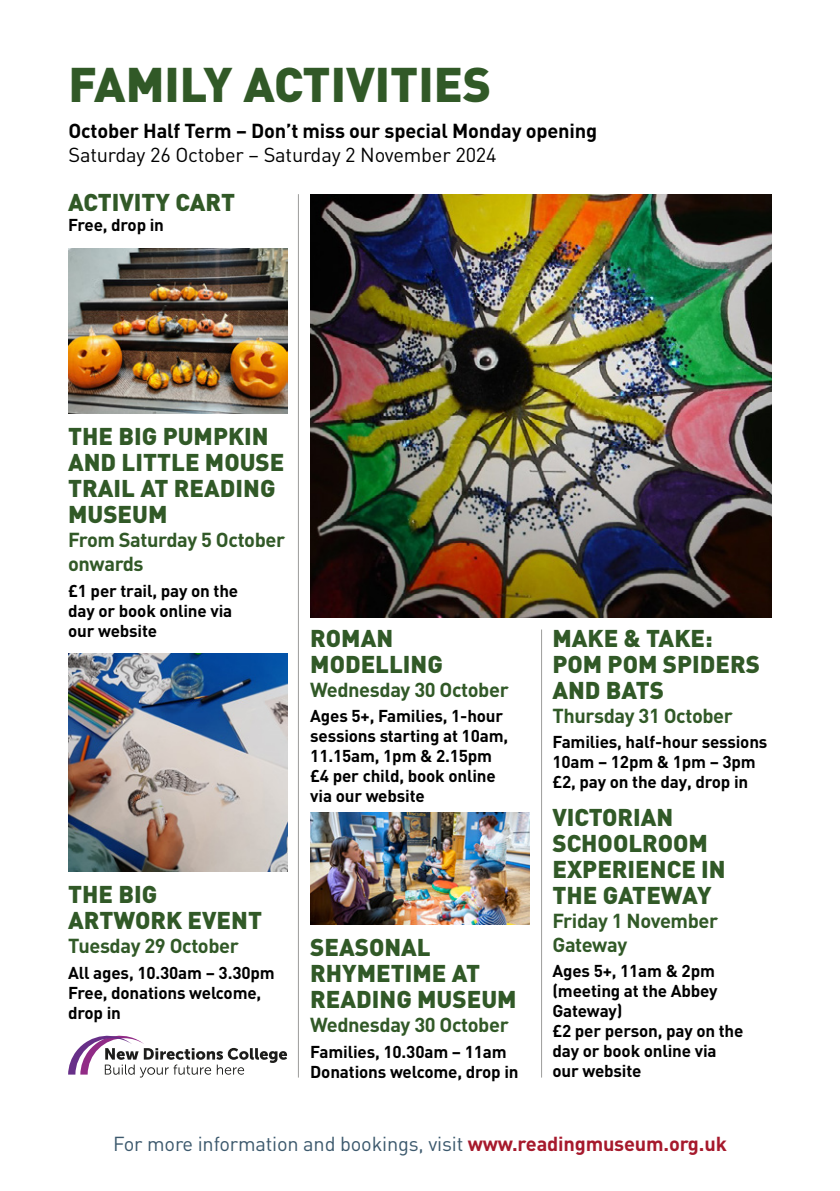
<style>
.page{position:relative;width:840px;height:1191px;background:#fff}
.page>*{position:absolute;margin:0;border:0;box-sizing:border-box;transform-origin:0 0}
.Heading{font:900 48px "DIN";color:#315927}
.Body_Copy{font:900 24px/26px "DIN";color:#315927}
._2020_date{font:700 20px/24px "DIN";letter-spacing:-.02em;color:#315927}
.Body_Copy-2{font:700 20px/24px "DIN";letter-spacing:-.01em;color:#000}
.t1{font:20px "DIN";letter-spacing:-.01em;color:#3b586c}
.Body_Copy-3{font:700 17px/20px "DIN";letter-spacing:-.01em;color:#000}
.s1{font-weight:400}
.s2{font-weight:700;color:#a6192c}
</style>
<div class="page">
<hr style="left:298px;top:194px;width:1px;height:883px;background:#9d9d9c">
<hr style="left:540px;top:629px;width:1px;height:448px;background:#9d9d9c">
<img style="left:68px;top:249px;width:219px;height:164px">
<svg style="left:68px;top:1035px;width:219px;height:42px"></svg>
<img style="left:68px;top:653px;width:219px;height:218px">
<img style="left:310px;top:194px;width:461px;height:423px">
<img style="left:310px;top:813px;width:219px;height:111px">
<p class="Heading" style="left:68px;top:53px;width:424px">FAMILY ACTIVITIES</p>
<p class="Body_Copy-2" style="left:68px;top:117px;width:530px">October Half Term – Don’t miss our special Monday opening<br><span class="s1">Saturday 26 October – Saturday 2 November 2024</span></p>
<p class="Body_Copy" style="left:68px;top:188px;width:168px">ACTIVITY CART</p>
<p class="Body_Copy-3" style="left:68px;top:214px;width:97px">Free, drop in</p>
<p class="Body_Copy" style="left:68px;top:422px;width:218px">THE BIG PUMPKIN<br>AND LITTLE MOUSE<br>TRAIL AT READING<br>MUSEUM</p>
<p class="_2020_date" style="left:68px;top:527px;width:218px">From Saturday 5 October onwards</p>
<p class="Body_Copy-3" style="left:68px;top:580px;width:171px">£1 per trail, pay on the day or book online via our website</p>
<p class="Body_Copy" style="left:310px;top:623px;width:134px">ROMAN<br>MODELLING</p>
<p class="_2020_date" style="left:310px;top:676px;width:200px">Wednesday 30 October</p>
<p class="Body_Copy-3" style="left:310px;top:705px;width:199px">Ages 5+, Families, 1-hour sessions starting at 10am,<br>11.15am, 1pm &amp; 2.15pm £4 per child, book online via our website</p>
<p class="Body_Copy" style="left:68px;top:880px;width:195px">THE BIG<br>ARTWORK EVENT</p>
<p class="_2020_date" style="left:68px;top:933px;width:172px">Tuesday 29 October</p>
<p class="Body_Copy-3" style="left:68px;top:962px;width:208px">All ages, 10.30am – 3.30pm<br>Free, donations welcome, drop in</p>
<p class="Body_Copy" style="left:310px;top:933px;width:208px">SEASONAL<br>RHYMETIME AT<br>READING MUSEUM</p>
<p class="_2020_date" style="left:310px;top:1011px;width:200px">Wednesday 30 October</p>
<p class="Body_Copy-3" style="left:310px;top:1040px;width:210px">Families, 10.30am – 11am<br>Donations welcome, drop in</p>
<p class="Body_Copy" style="left:552px;top:623px;width:209px">MAKE &amp; TAKE:<br>POM POM SPIDERS<br>AND BATS</p>
<p class="_2020_date" style="left:552px;top:702px;width:182px">Thursday 31 October</p>
<p class="Body_Copy-3" style="left:552px;top:731px;width:216px">Families, half-hour sessions<br>10am – 12pm &amp; 1pm – 3pm £2, pay on the day, drop in</p>
<p class="Body_Copy" style="left:552px;top:802px;width:175px">VICTORIAN<br>SCHOOLROOM<br>EXPERIENCE IN<br>THE GATEWAY</p>
<p class="_2020_date" style="left:552px;top:907px;width:167px">Friday 1 November<br>Gateway</p>
<p class="Body_Copy-3" style="left:552px;top:960px;width:192px">Ages 5+, 11am &amp; 2pm (meeting at the Abbey<br>Gateway)<br>£2 per person, pay on the day or book online via our website</p>
<p class="t1" style="left:113px;top:1131px;width:615px">For more information and bookings, visit <span class="s2">www.readingmuseum.org.uk</span></p>
</div>
